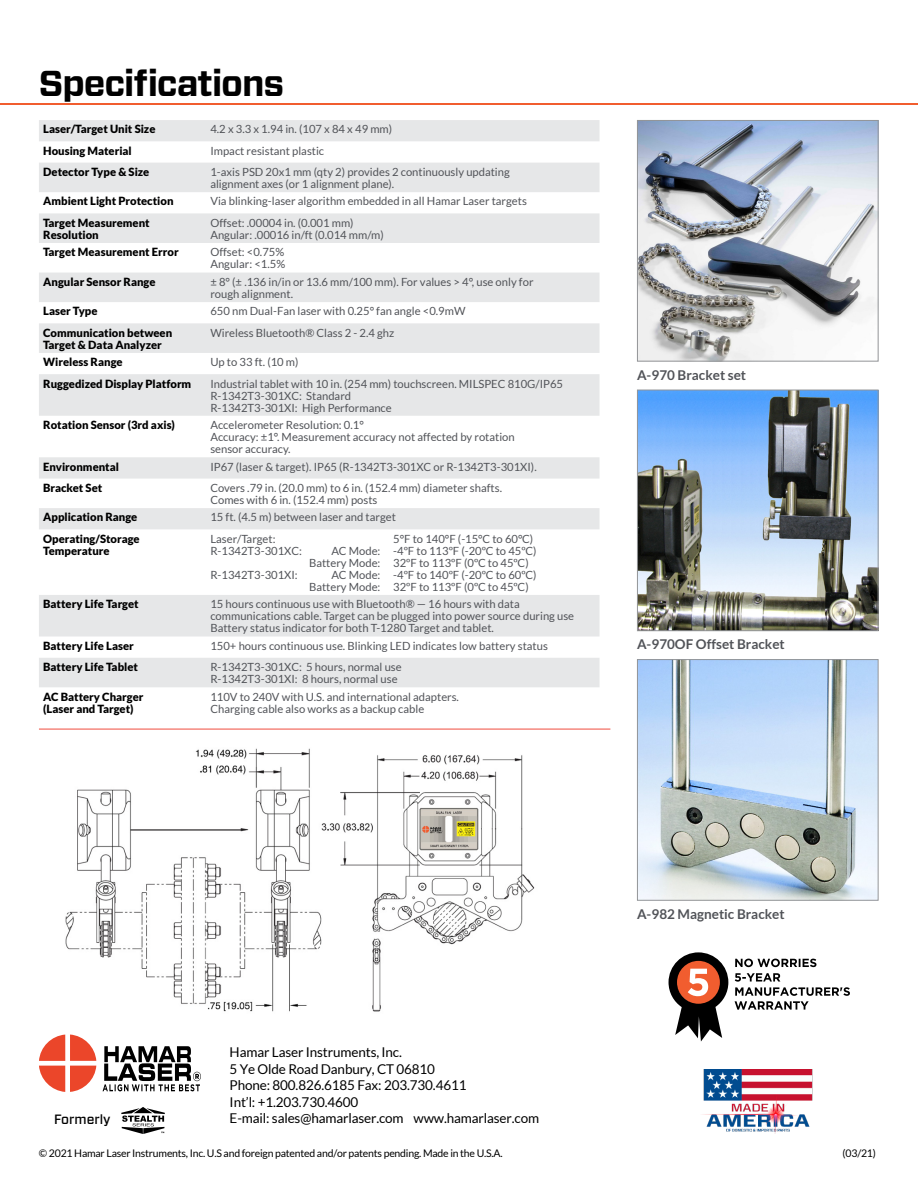
<style>
.page{position:relative;width:918px;height:1188px;background:#fff}
.page>*{position:absolute;margin:0;border:0;box-sizing:border-box;transform-origin:0 0}
.t1{font:700 36px "Forza";letter-spacing:-.03em;color:#000}
.t2{font:13.5px/16.5px "Lato";letter-spacing:-.01em;color:#000}
.t3{font:700 13.5px "Lato";color:#515358}
.t4{font:500 13.5px "Forza";color:#000}
.t5{font:11.25px/12px "Lato";color:#515358}
.t6{font:900 11.25px/12px "Lato";color:#000}
.t7{font:10.5px "Lato";letter-spacing:-.02em;color:#000}
</style>
<div class="page">
<hr style="left:0;top:104px;width:918px;height:1px;background:#f15d2f">
<img style="left:65px;top:748px;width:470px;height:264px">
<svg style="left:669px;top:952px;width:59px;height:90px"></svg>
<svg style="left:735px;top:959px;width:115px;height:51px"></svg>
<hr style="left:39px;top:729px;width:571px;height:1px;background:#f04b3e">
<svg style="left:39px;top:120px;width:561px;height:567px;fill:#e6e7e8"></svg>
<img style="left:639px;top:122px;width:238px;height:238px">
<div style="left:637px;top:120px;width:242px;height:242px;border:1px solid #939598"></div>
<img style="left:639px;top:392px;width:238px;height:237px">
<div style="left:637px;top:390px;width:242px;height:241px;border:1px solid #939598"></div>
<img style="left:639px;top:661px;width:238px;height:238px">
<div style="left:637px;top:659px;width:242px;height:242px;border:1px solid #939598"></div>
<img style="left:702px;top:1070px;width:111px;height:64px">
<svg style="left:39px;top:1035px;width:57px;height:57px"></svg>
<svg style="left:103px;top:1046px;width:98px;height:45px"></svg>
<svg style="left:121px;top:1107px;width:44px;height:27px"></svg>
<h1 class="t1" style="left:39px;top:59px;width:247px">Specifications</h1>
<p class="t6" style="left:43px;top:123px;width:114px">Laser/Target Unit Size</p>
<p class="t5" style="left:210px;top:123px;width:183px">4.2 x 3.3 x 1.94 in. (107 x 84 x 49 mm)</p>
<p class="t6" style="left:43px;top:144px;width:90px">Housing Material</p>
<p class="t5" style="left:210px;top:145px;width:115px">Impact resistant plastic</p>
<p class="t6" style="left:43px;top:166px;width:108px">Detector Type &amp; Size</p>
<p class="t5" style="left:210px;top:166px;width:301px">1-axis PSD 20x1 mm (qty 2) provides 2 continuously updating alignment axes (or 1 alignment plane).</p>
<p class="t6" style="left:43px;top:195px;width:132px">Ambient Light Protection</p>
<p class="t5" style="left:210px;top:195px;width:318px">Via blinking-laser algorithm embedded in all Hamar Laser targets</p>
<p class="t6" style="left:43px;top:216px;width:108px">Target Measurement<br>Resolution</p>
<p class="t5" style="left:210px;top:217px;width:175px">Offset: .00004 in. (0.001 mm)<br>Angular: .00016 in/ft (0.014 mm/m)</p>
<p class="t6" style="left:43px;top:246px;width:137px">Target Measurement Error</p>
<p class="t5" style="left:210px;top:246px;width:76px">Offset: &lt;0.75%<br>Angular: &lt;1.5%</p>
<p class="t6" style="left:43px;top:276px;width:114px">Angular Sensor Range</p>
<p class="t5" style="left:210px;top:276px;width:325px">± 8° (± .136 in/in or 13.6 mm/100 mm). For values &gt; 4°, use only for rough alignment.</p>
<p class="t6" style="left:43px;top:305px;width:56px">Laser Type</p>
<p class="t5" style="left:210px;top:305px;width:257px">650 nm Dual-Fan laser with 0.25° fan angle &lt;0.9mW</p>
<p class="t6" style="left:43px;top:326px;width:131px">Communication between<br>Target &amp; Data Analyzer</p>
<p class="t5" style="left:210px;top:327px;width:185px">Wireless Bluetooth® Class 2 - 2.4 ghz</p>
<p class="t6" style="left:43px;top:356px;width:81px">Wireless Range</p>
<p class="t5" style="left:210px;top:356px;width:90px">Up to 33 ft. (10 m)</p>
<p class="t6" style="left:43px;top:377px;width:150px">Ruggedized Display Platform</p>
<p class="t5" style="left:210px;top:377px;width:354px">Industrial tablet with 10 in. (254 mm) touchscreen. MILSPEC 810G/IP65<br>R-1342T3-301XC: Standard<br>R-1342T3-301XI: High Performance</p>
<p class="t6" style="left:43px;top:419px;width:133px">Rotation Sensor (3rd axis)</p>
<p class="t5" style="left:210px;top:419px;width:306px">Accelerometer Resolution: 0.1°<br>Accuracy: ±1°. Measurement accuracy not affected by rotation sensor accuracy.</p>
<p class="t6" style="left:43px;top:460px;width:77px">Environmental</p>
<p class="t5" style="left:210px;top:461px;width:328px">IP67 (laser &amp; target). IP65 (R-1342T3-301XC or R-1342T3-301XI).</p>
<p class="t6" style="left:43px;top:482px;width:61px">Bracket Set</p>
<p class="t5" style="left:210px;top:482px;width:293px">Covers .79 in. (20.0 mm) to 6 in. (152.4 mm) diameter shafts.<br>Comes with 6 in. (152.4 mm) posts</p>
<p class="t6" style="left:43px;top:511px;width:96px">Application Range</p>
<p class="t5" style="left:210px;top:511px;width:187px">15 ft. (4.5 m) between laser and target</p>
<p class="t6" style="left:43px;top:532px;width:98px">Operating/Storage<br>Temperature</p>
<p class="t5" style="left:210px;top:533px;width:67px">Laser/Target:</p>
<p class="t5" style="left:393px;top:533px;width:142px">5°F to 140°F (-15°C to 60°C)</p>
<p class="t5" style="left:210px;top:545px;width:93px">R-1342T3-301XC:</p>
<p class="t5" style="left:309px;top:545px;width:229px;text-indent:22px">AC Mode: -4ºF to 113ºF (-20ºC to 45ºC)<br>Battery Mode: 32ºF to 113ºF (0ºC to 45ºC)</p>
<p class="t5" style="left:210px;top:569px;width:89px">R-1342T3-301XI:</p>
<p class="t5" style="left:309px;top:569px;width:229px;text-indent:22px">AC Mode: -4ºF to 140ºF (-20ºC to 60ºC)<br>Battery Mode: 32ºF to 113ºF (0ºC to 45ºC)</p>
<p class="t6" style="left:43px;top:598px;width:97px">Battery Life Target</p>
<p class="t5" style="left:210px;top:598px;width:365px">15 hours continuous use with Bluetooth® — 16 hours with data communications cable. Target can be plugged into power source during use<br>Battery status indicator for both T-1280 Target and tablet.</p>
<p class="t6" style="left:43px;top:640px;width:92px">Battery Life Laser</p>
<p class="t5" style="left:210px;top:640px;width:339px">150+ hours continuous use. Blinking LED indicates low battery status</p>
<p class="t6" style="left:43px;top:661px;width:96px">Battery Life Tablet</p>
<p class="t5" style="left:210px;top:661px;width:193px">R-1342T3-301XC: 5 hours, normal use<br>R-1342T3-301XI: 8 hours, normal use</p>
<p class="t6" style="left:43px;top:690px;width:102px">AC Battery Charger (Laser and Target)</p>
<p class="t5" style="left:210px;top:691px;width:250px">110V to 240V with U.S. and international adapters.<br>Charging cable also works as a backup cable</p>
<p class="t3" style="left:637px;top:367px;width:111px">A-970 Bracket set</p>
<p class="t3" style="left:637px;top:637px;width:149px">A-970OF Offset Bracket</p>
<p class="t2" style="left:230px;top:1044px;width:238px">Hamar Laser Instruments, Inc.<br>5 Ye Olde Road Danbury, CT 06810<br>Phone: 800.826.6185 Fax: 203.730.4611<br>Int’l: +1.203.730.4600</p>
<p class="t4" style="left:54px;top:1110px;width:58px">Formerly</p>
<p class="t2" style="left:230px;top:1110px;width:311px">E-mail: sales@hamarlaser.com www.hamarlaser.com</p>
<p class="t3" style="left:637px;top:906px;width:149px">A-982 Magnetic Bracket</p>
<p class="t7" style="left:39px;top:1148px;width:465px">© 2021 Hamar Laser Instruments, Inc. U.S and foreign patented and/or patents pending. Made in the U.S.A.</p>
<p class="t7" style="left:843px;top:1148px;width:35px">(03/21)</p>
</div>
